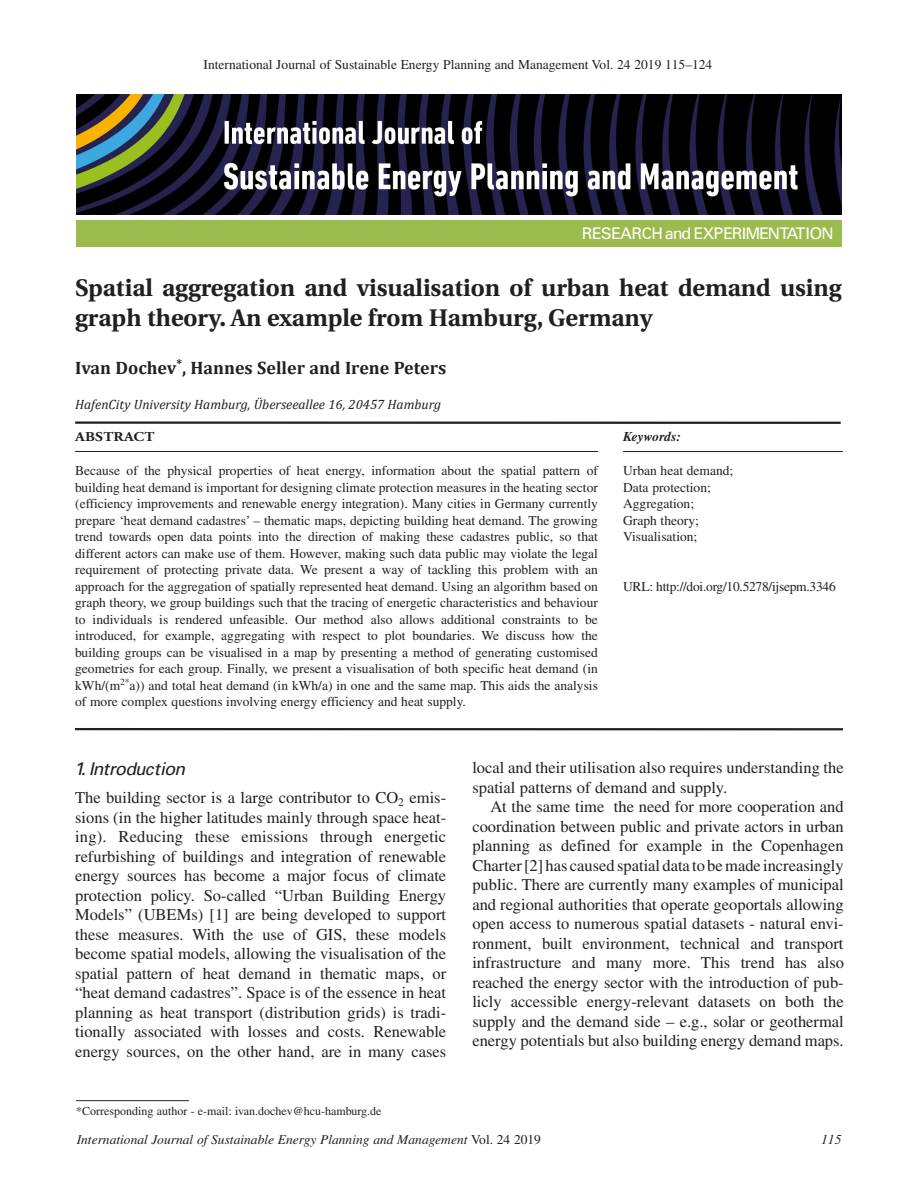
<style>
.page{position:relative;width:918px;height:1188px;background:#fff}
.page>*{position:absolute;margin:0;border:0;box-sizing:border-box;transform-origin:0 0}
.Paper_title{font:700 24px/30px "Utopia";color:#231f20}
.Authors{font:700 18px "Cambria";color:#231f20}
.Body1{font:16.5px/19.5px "Times";color:#231f20}
.Body{font:16.5px/19.5px "Times";color:#231f20;text-align:justify}
.t1{font:italic 16.5px "Uniform";color:#231f20}
.t2{font:15px "Uniform";color:#fff}
.Abstract_text{font:13.5px/16.5px "Times";color:#231f20;text-align:justify}
.Running_foorter_left{font:italic 13.5px "Times";color:#231f20}
.Authors_Address{font:italic 13.5px "Cambria";color:#231f20}
.Abstract_text-2{font:13.5px "Times";letter-spacing:-.02em;color:#231f20}
.Keywords1{font:italic 700 13.5px "Times";color:#231f20}
.Abstract_Head{font:700 13.5px "Adobe Garamond Pro";letter-spacing:.015em;color:#231f20;scale:1.15 1}
.Footnote{font:12px "Times";color:#231f20}
.s1{font-style:normal}
</style>
<div class="page">
<img style="left:76px;top:94px;width:765px;height:120px">
<hr style="left:76px;top:1100px;width:113px;height:1px;background:#231f20">
<div style="left:76px;top:220px;width:765px;height:27px;background:#9bbb4e"></div>
<hr style="left:75px;top:451px;width:523px;height:1px;background:#231f20">
<hr style="left:623px;top:451px;width:220px;height:1px;background:#231f20">
<hr style="left:75px;top:421px;width:766px;height:3px;background:#231f20">
<hr style="left:75px;top:728px;width:768px;height:2px;background:#231f20">
<p class="Abstract_text" style="left:204px;top:57px;width:510px">International Journal of Sustainable Energy Planning and Management Vol. 24 2019 115–124</p>
<p class="t2" style="left:582px;top:224px;width:252px">RESEARCH and EXPERIMENTATION</p>
<p class="Paper_title" style="left:75px;top:273px;width:768px">Spatial aggregation and visualisation of urban heat demand using graph theory. An example from Hamburg, Germany</p>
<p class="Authors" style="left:75px;top:357px;width:373px">Ivan Dochev<sup>*</sup>, Hannes Seller and Irene Peters</p>
<p class="Authors_Address" style="left:75px;top:396px;width:367px">HafenCity University Hamburg, Überseeallee 16, 20457 Hamburg</p>
<p class="Keywords1" style="left:623px;top:429px;width:59px">Keywords:</p>
<p class="Abstract_text" style="left:623px;top:462px;width:112px">Urban heat demand;</p>
<p class="Abstract_text" style="left:623px;top:479px;width:89px">Data protection;</p>
<p class="Abstract_text" style="left:623px;top:495px;width:72px">Aggregation;</p>
<p class="Abstract_text" style="left:623px;top:512px;width:77px">Graph theory;</p>
<p class="Abstract_text" style="left:623px;top:528px;width:76px">Visualisation;</p>
<p class="Abstract_text-2" style="left:623px;top:579px;width:214px">URL: http://doi.org/10.5278/ijsepm.3346</p>
<p class="Abstract_Head" style="left:75px;top:429px;width:70px">ABSTRACT</p>
<p class="Abstract_text" style="left:75px;top:462px;width:524px">Because of the physical properties of heat energy, information about the spatial pattern of building heat demand is important for designing climate protection measures in the heating sector (efficiency improvements and renewable energy integration). Many cities in Germany currently prepare ‘heat demand cadastres’ – thematic maps, depicting building heat demand. The growing trend towards open data points into the direction of making these cadastres public, so that different actors can make use of them. However, making such data public may violate the legal requirement of protecting private data. We present a way of tackling this problem with an approach for the aggregation of spatially represented heat demand. Using an algorithm based on graph theory, we group buildings such that the tracing of energetic characteristics and behaviour to individuals is rendered unfeasible. Our method also allows additional constraints to be introduced, for example, aggregating with respect to plot boundaries. We discuss how the building groups can be visualised in a map by presenting a method of generating customised geometries for each group. Finally, we present a visualisation of both specific heat demand (in kWh/(m<sup>2*</sup>a)) and total heat demand (in kWh/a) in one and the same map. This aids the analysis of more complex questions involving energy efficiency and heat supply.</p>
<h1 class="t1" style="left:75px;top:758px;width:111px">1. Introduction</h1>
<p class="Body1" style="left:75px;top:788px;width:373px;text-align:justify">The building sector is a large contributor to CO<sub>2</sub> emis&shy;sions (in the higher latitudes mainly through space heat&shy;ing). Reducing these emissions through energetic refurbishing of buildings and integration of renewable energy sources has become a major focus of climate protection policy. So-called “Urban Building Energy Models” (UBEMs) [1] are being developed to support these measures. With the use of GIS, these models become spatial models, allowing the visualisation of the spatial pattern of heat demand in thematic maps, or “heat demand cadastres”. Space is of the essence in heat planning as heat transport (distribution grids) is tradi&shy;tionally associated with losses and costs. Renewable energy sources, on the other hand, are in many cases</p>
<p class="Footnote" style="left:76px;top:1104px;width:307px">*Corresponding author - e-mail: ivan.dochev@hcu-hamburg.de</p>
<p class="Body1" style="left:472px;top:758px;width:373px">local and their utilisation also requires understanding the spatial patterns of demand and supply.</p>
<p class="Body" style="left:472px;top:797px;width:373px;text-indent:18px">At the same time the need for more cooperation and coordination between public and private actors in urban planning as defined for example in the Copenhagen Charter [2] has caused spatial data to be made increasingly public. There are currently many examples of municipal and regional authorities that operate geoportals allowing open access to numerous spatial datasets - natural envi&shy;ronment, built environment, technical and transport infrastructure and many more. This trend has also reached the energy sector with the introduction of pub&shy;licly accessible energy-relevant datasets on both the supply and the demand side – e.g., solar or geothermal energy potentials but also building energy demand maps.</p>
<p class="Running_foorter_left" style="left:77px;top:1132px;width:466px">International Journal of Sustainable Energy Planning and Management <span class="s1">Vol. 24 2019</span></p>
<p class="Running_foorter_left" style="left:821px;top:1132px;width:22px">115</p>
</div>
